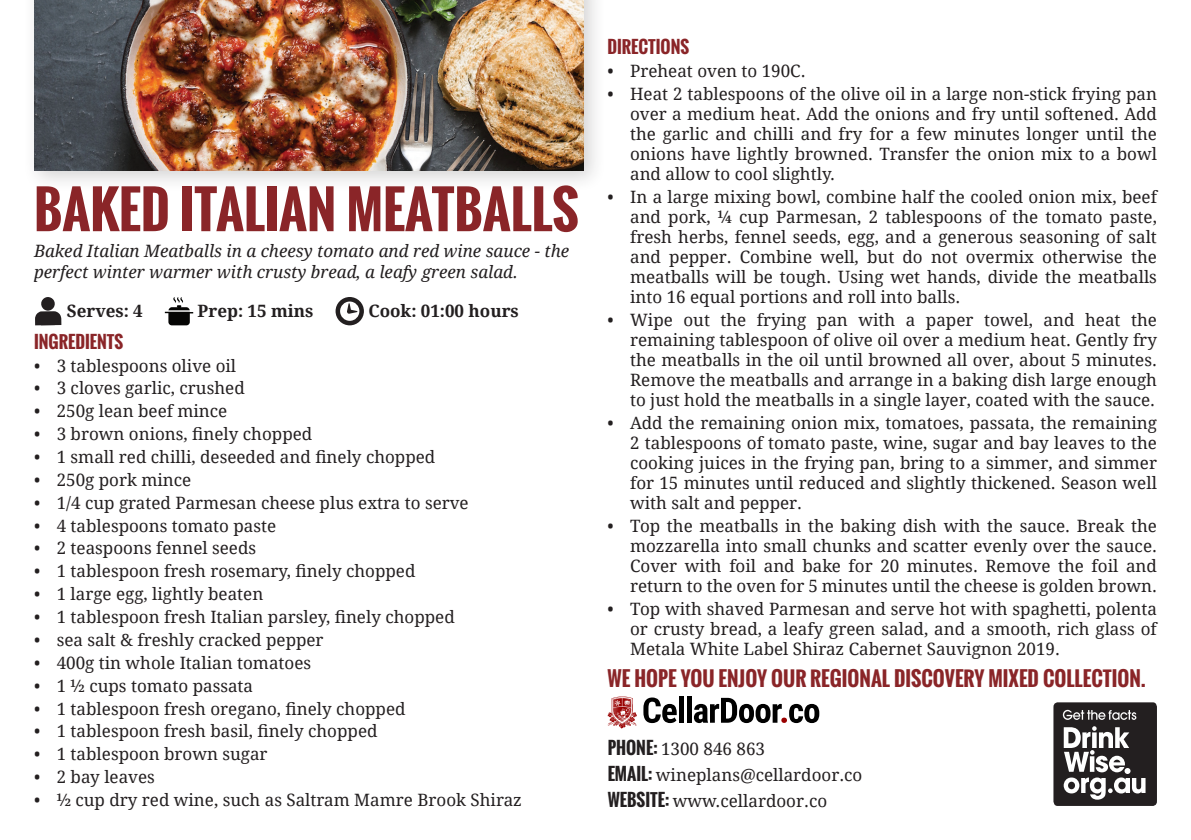
<style>
.page{position:relative;width:1191px;height:840px;background:#fff}
.page>*{position:absolute;margin:0;border:0;box-sizing:border-box;transform-origin:0 0}
.t1{font:700 51px "Oswald";color:#8a2528}
.t2{font:700 20px "Oswald";color:#8a2528}
.t3{font:17px/20px "Droid Serif";color:#231f20;text-align:justify}
.t4{font:italic 17px/20.4px "Droid Serif";color:#231f20}
.t5{font:700 17px "Droid Serif";color:#231f20}
.t6{font:700 17px "Oswald";color:#8a2528}
.s1{font-family:"Oswald";font-weight:700}
</style>
<div class="page">
<svg style="left:607px;top:696px;width:30px;height:32px"></svg>
<svg style="left:643px;top:697px;width:33px;height:25px"></svg>
<hr style="left:679px;top:696px;width:4px;height:26px;background:#000">
<div style="left:686px;top:696px;width:5px;height:26px;background:#000"></div>
<svg style="left:694px;top:697px;width:125px;height:25px"></svg>
<div style="left:1053px;top:702px;width:104px;height:103px;background:#231f20;border-radius:4px"></div>
<svg style="left:1062px;top:709px;width:74px;height:10px"></svg>
<svg style="left:1063px;top:726px;width:82px;height:73px"></svg>
<div style="left:22px;top:0;width:584px;height:194px;background:#231f20;opacity:.2"></div>
<img style="left:34px;top:0;width:549px;height:170px">
<svg style="left:35px;top:297px;width:26px;height:28px"></svg>
<svg style="left:165px;top:297px;width:28px;height:28px"></svg>
<svg style="left:335px;top:297px;width:29px;height:28px"></svg>
<p class="t1" style="left:34px;top:171px;width:546px">BAKED ITALIAN MEATBALLS</p>
<p class="t4" style="left:34px;top:240px;width:537px">Baked Italian Meatballs in a cheesy tomato and red wine sauce - the perfect winter warmer with crusty bread, a leafy green salad.</p>
<p class="t5" style="left:67px;top:299px;width:77px">Serves: 4</p>
<p class="t5" style="left:198px;top:299px;width:117px">Prep: 15 mins</p>
<p class="t5" style="left:368px;top:299px;width:152px">Cook: 01:00 hours</p>
<p class="t6" style="left:34px;top:328px;width:91px">INGREDIENTS</p>
<p class="t3" style="left:34px;top:355px;width:204px">• 3 tablespoons olive oil</p>
<p class="t3" style="left:34px;top:377px;width:212px">• 3 cloves garlic, crushed</p>
<p class="t3" style="left:34px;top:400px;width:195px">• 250g lean beef mince</p>
<p class="t3" style="left:34px;top:423px;width:280px">• 3 brown onions, finely chopped</p>
<p class="t3" style="left:34px;top:446px;width:403px">• 1 small red chilli, deseeded and finely chopped</p>
<p class="t3" style="left:34px;top:469px;width:159px">• 250g pork mince</p>
<p class="t3" style="left:34px;top:492px;width:436px">• 1/4 cup grated Parmesan cheese plus extra to serve</p>
<p class="t3" style="left:34px;top:514px;width:244px">• 4 tablespoons tomato paste</p>
<p class="t3" style="left:34px;top:537px;width:224px">• 2 teaspoons fennel seeds</p>
<p class="t3" style="left:34px;top:560px;width:383px">• 1 tablespoon fresh rosemary, finely chopped</p>
<p class="t3" style="left:34px;top:583px;width:231px">• 1 large egg, lightly beaten</p>
<p class="t3" style="left:34px;top:606px;width:422px">• 1 tablespoon fresh Italian parsley, finely chopped</p>
<p class="t3" style="left:34px;top:629px;width:291px">• sea salt &amp; freshly cracked pepper</p>
<p class="t3" style="left:34px;top:651px;width:279px">• 400g tin whole Italian tomatoes</p>
<p class="t3" style="left:34px;top:674px;width:221px">• 1 ½ cups tomato passata</p>
<p class="t3" style="left:34px;top:697px;width:373px">• 1 tablespoon fresh oregano, finely chopped</p>
<p class="t3" style="left:34px;top:720px;width:345px">• 1 tablespoon fresh basil, finely chopped</p>
<p class="t3" style="left:34px;top:743px;width:235px">• 1 tablespoon brown sugar</p>
<p class="t3" style="left:34px;top:766px;width:122px">• 2 bay leaves</p>
<p class="t3" style="left:34px;top:789px;width:489px">• ½ cup dry red wine, such as Saltram Mamre Brook Shiraz</p>
<p class="t6" style="left:607px;top:34px;width:83px">DIRECTIONS</p>
<p class="t3" style="left:607px;top:61px;width:200px">• Preheat oven to 190C.</p>
<p class="t3" style="left:630px;top:83px;width:528px;text-indent:-23px">• Heat 2 tablespoons of the olive oil in a large non-stick frying pan over a medium heat. Add the onions and fry until softened. Add the garlic and chilli and fry for a few minutes longer until the onions have lightly browned. Transfer the onion mix to a bowl and allow to cool slightly.</p>
<p class="t3" style="left:630px;top:186px;width:528px;text-indent:-23px">• In a large mixing bowl, combine half the cooled onion mix, beef and pork, ¼ cup Parmesan, 2 tablespoons of the tomato paste, fresh herbs, fennel seeds, egg, and a generous seasoning of salt and pepper. Combine well, but do not overmix otherwise the meatballs will be tough. Using wet hands, divide the meatballs into 16 equal portions and roll into balls.</p>
<p class="t3" style="left:630px;top:309px;width:528px;text-indent:-23px">• Wipe out the frying pan with a paper towel, and heat the remaining tablespoon of olive oil over a medium heat. Gently fry the meatballs in the oil until browned all over, about 5 minutes.<br>Remove the meatballs and arrange in a baking dish large enough to just hold the meatballs in a single layer, coated with the sauce.</p>
<p class="t3" style="left:630px;top:412px;width:528px;text-indent:-23px">• Add the remaining onion mix, tomatoes, passata, the remaining 2 tablespoons of tomato paste, wine, sugar and bay leaves to the cooking juices in the frying pan, bring to a simmer, and simmer for 15 minutes until reduced and slightly thickened. Season well with salt and pepper.</p>
<p class="t3" style="left:630px;top:515px;width:528px;text-indent:-23px">• Top the meatballs in the baking dish with the sauce. Break the mozzarella into small chunks and scatter evenly over the sauce.<br>Cover with foil and bake for 20 minutes. Remove the foil and return to the oven for 5 minutes until the cheese is golden brown.</p>
<p class="t3" style="left:630px;top:598px;width:528px;text-indent:-23px">• Top with shaved Parmesan and serve hot with spaghetti, polenta or crusty bread, a leafy green salad, and a smooth, rich glass of Metala White Label Shiraz Cabernet Sauvignon 2019.</p>
<p class="t2" style="left:607px;top:663px;width:540px">WE HOPE YOU ENJOY OUR REGIONAL DISCOVERY MIXED COLLECTION.</p>
<p class="t3" style="left:607px;top:737px;width:159px"><span class="s1">PHONE:</span> 1300 846 863</p>
<p class="t3" style="left:607px;top:763px;width:256px"><span class="s1">EMAIL:</span> wineplans@cellardoor.co</p>
<p class="t3" style="left:607px;top:789px;width:221px"><span class="s1">WEBSITE:</span> www.cellardoor.co</p>
</div>
